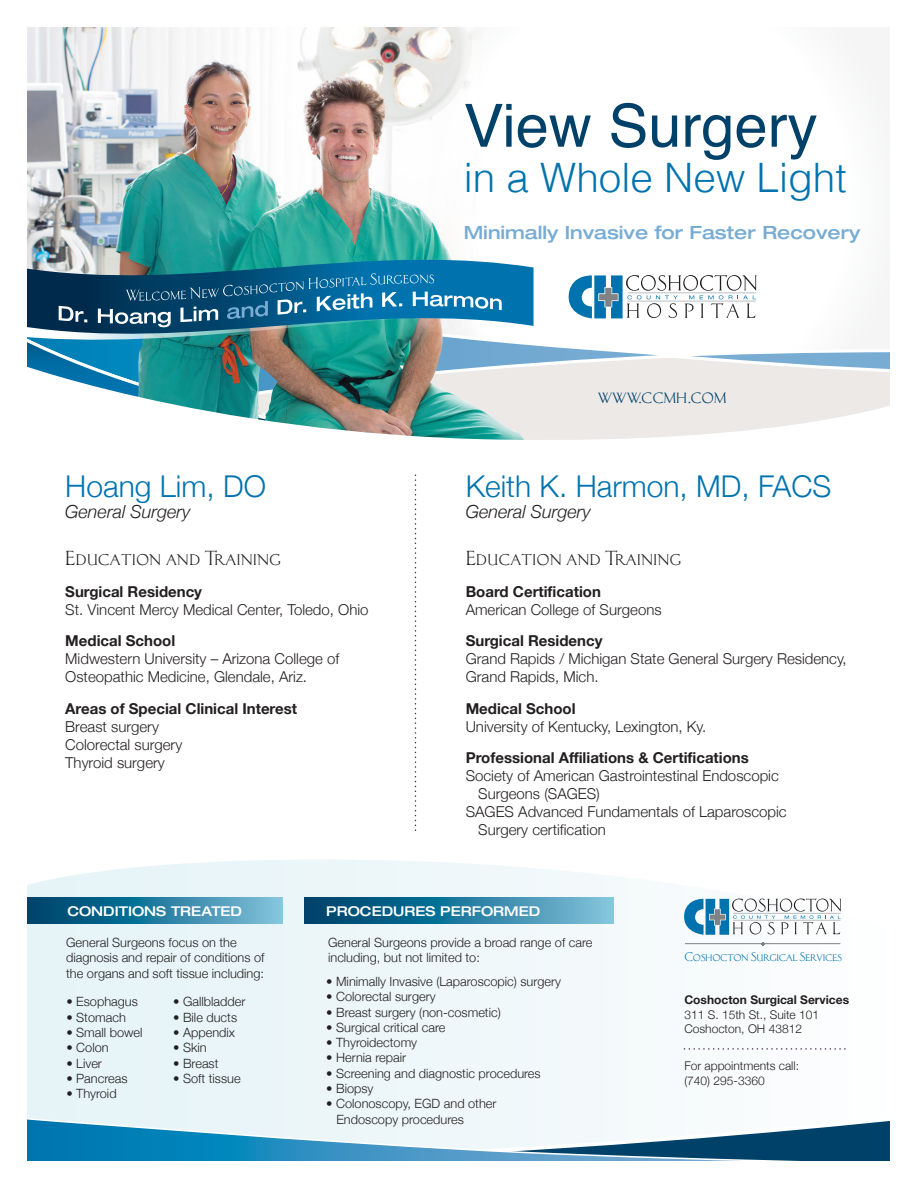
<style>
.page{position:relative;width:918px;height:1188px;background:#fff}
.page>*{position:absolute;margin:0;border:0;box-sizing:border-box;transform-origin:0 0}
.t1{font:59.7px "Helvetica";color:#004169}
.t2{font:300 40.5px "Helvetica";color:#0073ae}
.t3{font:300 30px "Helvetica Neue";color:#0073ae}
.t4{font:21px "Classic Roman Std";color:#231f20}
.t5{font:20.1px "Classic Roman Std";color:#004169}
.t6{font:500 expanded 18.3px "Helvetica Neue LT Std";color:#78acd3}
.t7{font:italic 300 18px "Helvetica Neue";color:#231f20}
.t8{font:300 15px/18px "Helvetica Neue";color:#231f20}
.t9{font:700 15px "Helvetica Neue";color:#231f20}
.t10{font:500 expanded 13.5px "Helvetica Neue LT Std";color:#fff}
.t11{font:12.9px "Classic Roman Std";letter-spacing:-.025em;color:#0073ae}
.t12{font:300 12.75px/15.3px "Helvetica Neue";color:#231f20}
.t13{font:300 12px/14.4px "Helvetica Neue";color:#231f20}
.t14{font:700 12px "Helvetica Neue";color:#231f20}
</style>
<div class="page">
<div style="left:19px;top:846px;width:868px;height:311px;background:linear-gradient(to right,#e4f3f7,#fcfdfd)"></div>
<svg style="left:27px;top:820px;width:860px;height:113px"></svg>
<svg style="left:80px;top:1114px;width:807px;height:2px"></svg>
<img style="left:27px;top:27px;width:451px;height:231px">
<svg style="left:534px;top:318px;width:139px;height:41px"></svg>
<svg style="left:618px;top:348px;width:272px;height:11px"></svg>
<svg style="left:27px;top:258px;width:546px;height:88px"></svg>
<img style="left:27px;top:260px;width:507px;height:99px">
<svg style="left:26px;top:1116px;width:864px;height:45px"></svg>
<svg style="left:27px;top:359px;width:863px;height:81px"></svg>
<svg style="left:684px;top:1048px;width:162px;height:2px"></svg>
<svg style="left:415px;top:475px;width:1px;height:358px"></svg>
<svg style="left:26px;top:898px;width:256px;height:26px;background:#2c7ea0"></svg>
<svg style="left:304px;top:898px;width:309px;height:26px;background:#2a7d9f"></svg>
<hr style="left:685px;top:943px;width:155px;height:1px;background:#808285">
<svg style="left:761px;top:942px;width:4px;height:4px"></svg>
<div style="left:0;top:0;width:26px;height:1188px;background:#fff"></div>
<svg style="left:683px;top:899px;width:158px;height:36px"></svg>
<svg style="left:567px;top:275px;width:190px;height:43px"></svg>
<h1 class="t1" style="left:464px;top:80px;width:355px">View Surgery</h1>
<h2 class="t2" style="left:464px;top:143px;width:385px">in a Whole New Light</h2>
<h3 class="t6" style="left:464px;top:221px;width:398px">Minimally Invasive for Faster Recovery</h3>
<h3 class="t3" style="left:65px;top:462px;width:202px">Hoang Lim, DO</h3>
<h3 class="t7" style="left:65px;top:498px;width:127px">General Surgery</h3>
<h3 class="t4" style="left:65px;top:546px;width:217px">Education and Training</h3>
<p class="t9" style="left:65px;top:579px;width:138px">Surgical Residency</p>
<p class="t8" style="left:65px;top:599px;width:305px">St. Vincent Mercy Medical Center, Toledo, Ohio</p>
<p class="t9" style="left:65px;top:629px;width:111px">Medical School</p>
<p class="t8" style="left:65px;top:649px;width:276px">Midwestern University – Arizona College of<br>Osteopathic Medicine, Glendale, Ariz.</p>
<p class="t9" style="left:65px;top:696px;width:233px">Areas of Special Clinical Interest</p>
<p class="t8" style="left:65px;top:716px;width:119px">Breast surgery<br>Colorectal surgery<br>Thyroid surgery</p>
<h3 class="t5" style="left:598px;top:385px;width:130px">www.ccmh.com</h3>
<h3 class="t3" style="left:466px;top:462px;width:367px">Keith K. Harmon, MD, FACS</h3>
<h3 class="t7" style="left:466px;top:498px;width:127px">General Surgery</h3>
<h3 class="t4" style="left:466px;top:546px;width:217px">Education and Training</h3>
<p class="t9" style="left:466px;top:579px;width:137px">Board Certification</p>
<p class="t8" style="left:466px;top:599px;width:197px">American College of Surgeons</p>
<p class="t9" style="left:466px;top:629px;width:138px">Surgical Residency</p>
<p class="t8" style="left:466px;top:649px;width:383px">Grand Rapids / Michigan State General Surgery Residency,<br>Grand Rapids, Mich.</p>
<p class="t9" style="left:466px;top:696px;width:111px">Medical School</p>
<p class="t8" style="left:466px;top:716px;width:242px">University of Kentucky, Lexington, Ky.</p>
<p class="t9" style="left:466px;top:746px;width:285px">Professional Affiliations &amp; Certifications</p>
<p class="t8" style="left:466px;top:766px;width:315px">Society of American Gastrointestinal Endoscopic</p>
<p class="t8" style="left:478px;top:784px;width:123px">Surgeons (SAGES)</p>
<p class="t8" style="left:466px;top:802px;width:322px">SAGES Advanced Fundamentals of Laparoscopic</p>
<p class="t8" style="left:478px;top:820px;width:129px">Surgery certification</p>
<p class="t10" style="left:67px;top:903px;width:176px">CONDITIONS TREATED</p>
<p class="t12" style="left:66px;top:934px;width:200px">General Surgeons focus on the diagnosis and repair of conditions of the organs and soft tissue including:</p>
<p class="t12" style="left:66px;top:994px;width:73px">• Esophagus</p>
<p class="t12" style="left:66px;top:1009px;width:61px">• Stomach</p>
<p class="t12" style="left:66px;top:1024px;width:78px">• Small bowel</p>
<p class="t12" style="left:66px;top:1039px;width:44px">• Colon</p>
<p class="t12" style="left:66px;top:1055px;width:37px">• Liver</p>
<p class="t12" style="left:66px;top:1070px;width:63px">• Pancreas</p>
<p class="t12" style="left:66px;top:1085px;width:52px">• Thyroid</p>
<p class="t12" style="left:173px;top:994px;width:74px">• Gallbladder</p>
<p class="t12" style="left:173px;top:1009px;width:65px">• Bile ducts</p>
<p class="t12" style="left:173px;top:1024px;width:63px">• Appendix</p>
<p class="t12" style="left:173px;top:1039px;width:35px">• Skin</p>
<p class="t12" style="left:173px;top:1055px;width:47px">• Breast</p>
<p class="t12" style="left:173px;top:1070px;width:69px">• Soft tissue</p>
<p class="t10" style="left:326px;top:903px;width:215px">PROCEDURES PERFORMED</p>
<p class="t12" style="left:328px;top:934px;width:266px">General Surgeons provide a broad range of care including, but not limited to:</p>
<p class="t12" style="left:326px;top:973px;width:236px">• Minimally Invasive (Laparoscopic) surgery</p>
<p class="t12" style="left:326px;top:988px;width:111px">• Colorectal surgery</p>
<p class="t12" style="left:326px;top:1004px;width:176px">• Breast surgery (non-cosmetic)</p>
<p class="t12" style="left:326px;top:1019px;width:121px">• Surgical critical care</p>
<p class="t12" style="left:326px;top:1034px;width:92px">• Thyroidectomy</p>
<p class="t12" style="left:326px;top:1050px;width:81px">• Hernia repair</p>
<p class="t12" style="left:326px;top:1065px;width:216px">• Screening and diagnostic procedures</p>
<p class="t12" style="left:326px;top:1080px;width:49px">• Biopsy</p>
<p class="t12" style="left:336px;top:1095px;width:162px;text-indent:-10px">• Colonoscopy, EGD and other<br>Endoscopy procedures</p>
<p class="t11" style="left:685px;top:949px;width:159px">Coshocton Surgical Services</p>
<p class="t14" style="left:684px;top:991px;width:166px">Coshocton Surgical Services</p>
<p class="t13" style="left:684px;top:1007px;width:136px">311 S. 15th St., Suite 101<br>Coshocton, OH 43812</p>
<p class="t13" style="left:684px;top:1058px;width:116px">For appointments call: (740) 295-3360</p>
</div>
